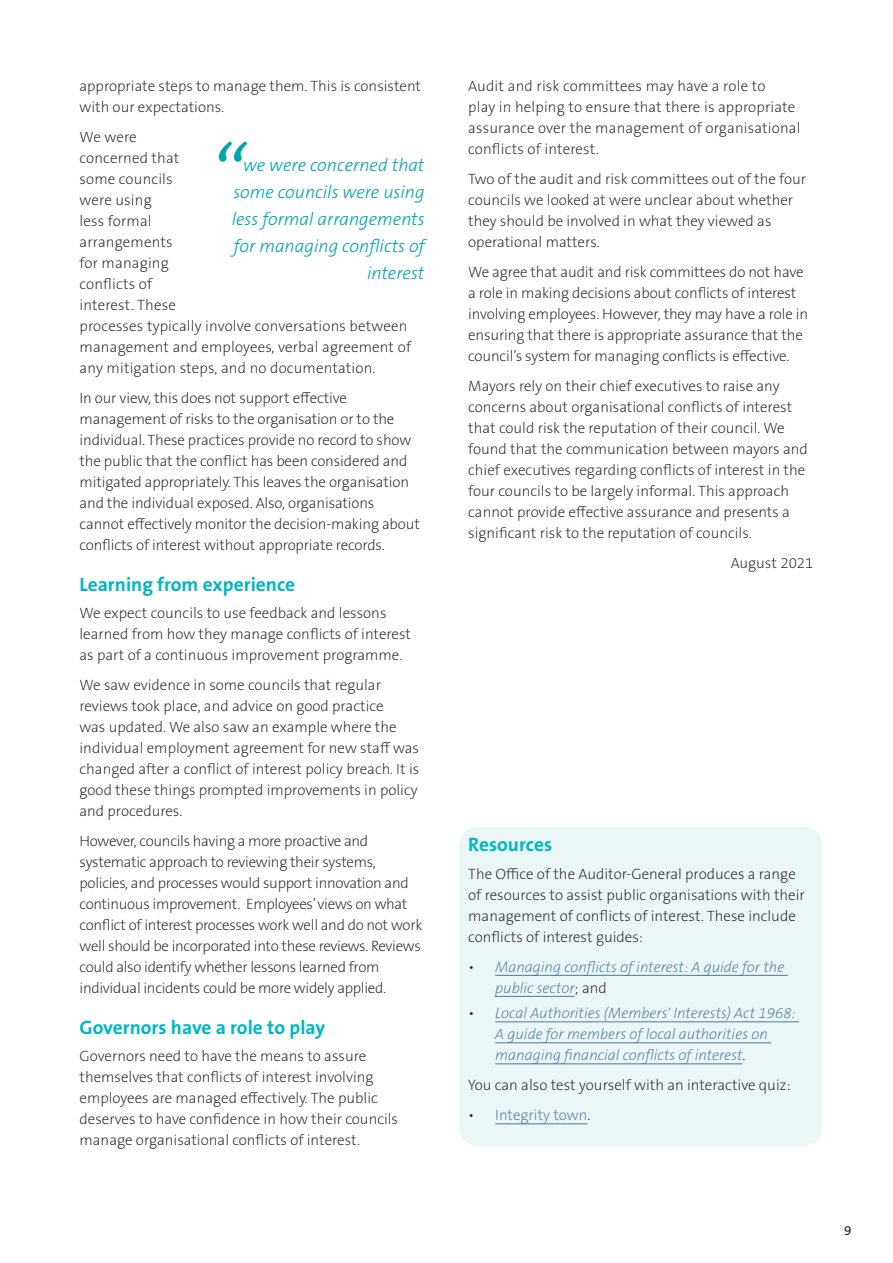
<style>
.page{position:relative;width:893px;height:1263px;background:#fff}
.page>*{position:absolute;margin:0;border:0;box-sizing:border-box;transform-origin:0 0}
.Pullquote{font:italic 300 90px "The Sans OT3";color:#00a5b2}
.Heading_2{font:700 19.5px "The Sans OT7";color:#00b7c2}
.Pullquote-2{font:italic 300 18px/27px "The Sans OT3";color:#00a5b2;text-align:right}
.body_text{font:200 15px/21px "The Sans OT2";color:#231f20}
.body_text-2{font:200 15px/21px "The Sans OT2";letter-spacing:-.02em;color:#231f20}
.Body_Text{font:200 15px/21px "The Sans OT2";color:#231f20}
.t1{font:italic 200 15px/21px "The Sans OT2";color:#4879a3}
.t2{font:200 15px "The Sans OT2";color:#4879a3}
.t3{font:13.5px "The Sans OT5 Plain";color:#231f20}
.s1{color:#231f20}
.s2{font-style:normal;color:#231f20}
</style>
<div class="page">
<div style="left:459px;top:827px;width:363px;height:319px;background:#ebf6f7;border-radius:18px"></div>
<hr style="left:495px;top:975px;width:293px;height:1px;background:#4879a3">
<hr style="left:495px;top:996px;width:80px;height:1px;background:#4879a3">
<hr style="left:495px;top:1021px;width:304px;height:1px;background:#4879a3">
<hr style="left:495px;top:1042px;width:276px;height:1px;background:#4879a3">
<hr style="left:495px;top:1063px;width:247px;height:1px;background:#4879a3">
<hr style="left:495px;top:1123px;width:92px;height:1px;background:#4879a3">
<p class="body_text" style="left:80px;top:75px;width:343px">appropriate steps to manage them. This is consistent with our expectations.</p>
<p class="body_text" style="left:80px;top:126px;width:333px">We were<br>concerned that<br>some councils<br>were using<br>less formal<br>arrangements<br>for managing<br>conflicts of<br>interest. These<br>processes typically involve conversations between management and employees, verbal agreement of any mitigation steps, and no documentation.</p>
<p class="body_text" style="left:80px;top:387px;width:342px">In our view, this does not support effective management of risks to the organisation or to the individual. These practices provide no record to show the public that the conflict has been considered and mitigated appropriately. This leaves the organisation and the individual exposed. Also, organisations cannot effectively monitor the decision-making about conflicts of interest without appropriate records.</p>
<p class="Heading_2" style="left:80px;top:571px;width:217px">Learning from experience</p>
<p class="body_text" style="left:80px;top:602px;width:333px">We expect councils to use feedback and lessons learned from how they manage conflicts of interest as part of a continuous improvement programme.</p>
<p class="body_text" style="left:80px;top:674px;width:341px">We saw evidence in some councils that regular reviews took place, and advice on good practice<br>was updated. We also saw an example where the individual employment agreement for new staff was changed after a conflict of interest policy breach. It is good these things prompted improvements in policy and procedures.</p>
<p class="body_text-2" style="left:80px;top:830px;width:344px">However, councils having a more proactive and systematic approach to reviewing their systems, policies, and processes would support innovation and continuous improvement. Employees’ views on what conflict of interest processes work well and do not work well should be incorporated into these reviews. Reviews could also identify whether lessons learned from individual incidents could be more widely applied.</p>
<p class="Heading_2" style="left:80px;top:1015px;width:247px">Governors have a role to play</p>
<p class="body_text" style="left:80px;top:1046px;width:320px">Governors need to have the means to assure themselves that conflicts of interest involving employees are managed effectively. The public deserves to have confidence in how their councils manage organisational conflicts of interest.</p>
<p class="Pullquote" style="left:208px;top:120px;width:36px">“</p>
<p class="Pullquote-2" style="left:232px;top:151px;width:195px">we were concerned that some councils were using less formal arrangements for managing conflicts of interest</p>
<p class="body_text" style="left:468px;top:75px;width:334px">Audit and risk committees may have a role to<br>play in helping to ensure that there is appropriate assurance over the management of organisational conflicts of interest.</p>
<p class="body_text" style="left:468px;top:168px;width:339px">Two of the audit and risk committees out of the four councils we looked at were unclear about whether they should be involved in what they viewed as operational matters.</p>
<p class="body_text" style="left:468px;top:261px;width:342px">We agree that audit and risk committees do not have a role in making decisions about conflicts of interest involving employees. However, they may have a role in ensuring that there is appropriate assurance that the council’s system for managing conflicts is effective.</p>
<p class="body_text" style="left:468px;top:375px;width:341px">Mayors rely on their chief executives to raise any concerns about organisational conflicts of interest that could risk the reputation of their council. We found that the communication between mayors and chief executives regarding conflicts of interest in the four councils to be largely informal. This approach cannot provide effective assurance and presents a significant risk to the reputation of councils.</p>
<p class="body_text" style="left:731px;top:552px;width:84px">August 2021</p>
<p class="Heading_2" style="left:468px;top:832px;width:86px">Resources</p>
<p class="Body_Text" style="left:468px;top:863px;width:338px">The Office of the Auditor-General produces a range of resources to assist public organisations with their management of conflicts of interest. These include conflicts of interest guides:</p>
<p class="t1" style="left:495px;top:956px;width:291px;text-indent:-27px"><span class="s1">•</span> Managing conflicts of interest: A guide for the public sector<span class="s2">; and</span></p>
<p class="t1" style="left:495px;top:1003px;width:302px;text-indent:-27px"><span class="s1">•</span> Local Authorities (Members' Interests) Act 1968:<br>A guide for members of local authorities on managing financial conflicts of interest<span class="s2">.</span></p>
<p class="Body_Text" style="left:468px;top:1075px;width:324px">You can also test yourself with an interactive quiz:</p>
<p class="t2" style="left:468px;top:1106px;width:124px"><span class="s1">•</span> Integrity town<span class="s1">.</span></p>
<p class="t3" style="left:844px;top:1221px;width:9px">9</p>
</div>
